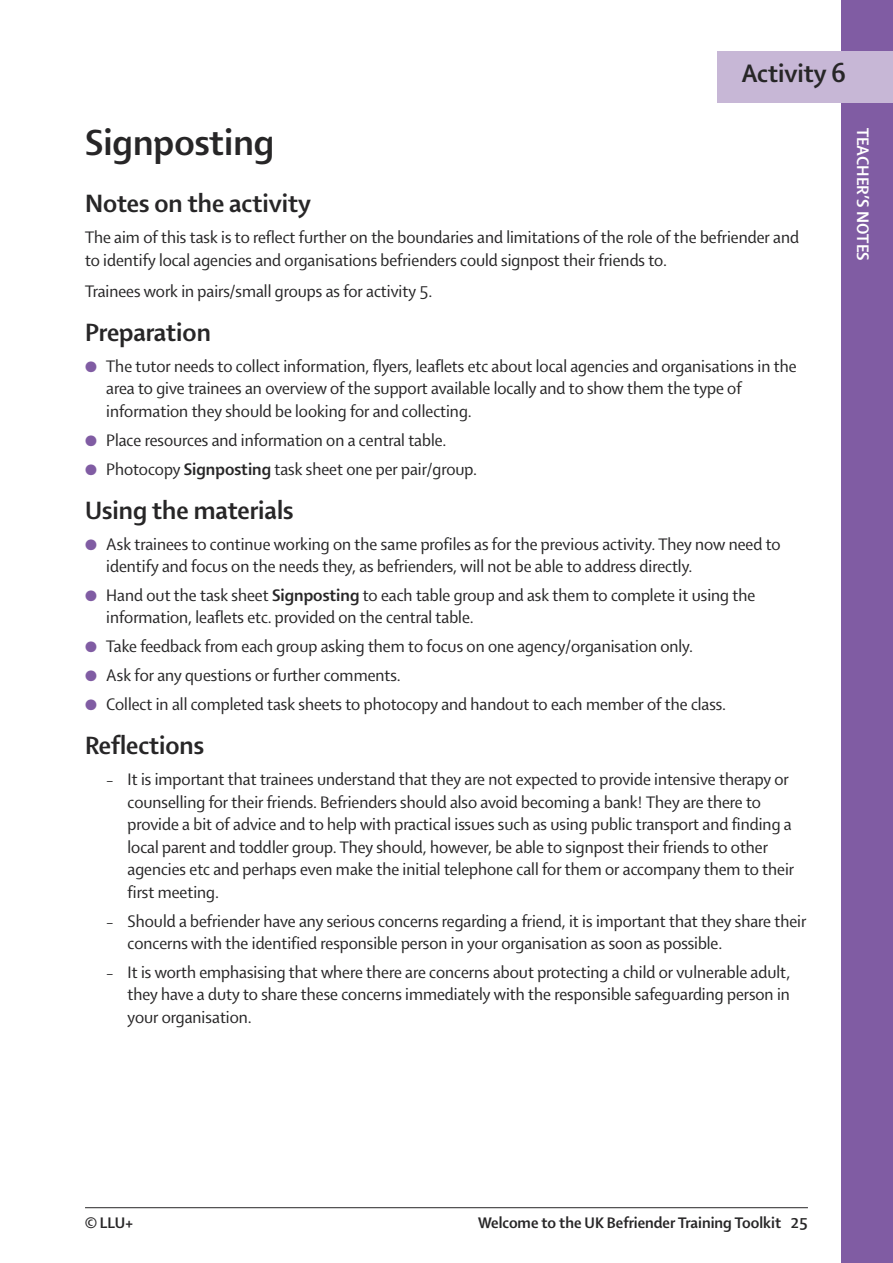
<style>
.page{position:relative;width:893px;height:1263px;background:#fff}
.page>*{position:absolute;margin:0;border:0;box-sizing:border-box;transform-origin:0 0}
.t1{font:39px "Shaker RB";color:#272627}
.t2{font:27px "Shaker RB";color:#272627}
.t3{font:18px/22.5px "Shaker R";color:#272627}
.t4{font:18px "Shaker RB";color:#fff}
.t5{font:16.5px "Shaker RB";color:#272627}
.s1{color:#805ca3}
.s2{font-family:"Shaker RB"}
.s3{font-size:15px}
</style>
<div class="page">
<hr style="left:85px;top:1207px;width:723px;height:1px;background:#272627">
<div style="left:842px;top:0;width:51px;height:1263px;background:#805ca3"></div>
<div style="left:718px;top:51px;width:175px;height:51px;background:#c7b7d6"></div>
<h2 class="t2" style="left:741px;top:65px;width:106px">Activity 6</h2>
<h1 class="t1" style="left:85px;top:130px;width:191px">Signposting</h1>
<h2 class="t2" style="left:85px;top:195px;width:227px">Notes on the activity</h2>
<p class="t3" style="left:85px;top:228px;width:715px">The aim of this task is to reflect further on the boundaries and limitations of the role of the befriender and to identify local agencies and organisations befrienders could signpost their friends to.</p>
<p class="t3" style="left:85px;top:282px;width:349px">Trainees work in pairs/small groups as for activity 5.</p>
<h2 class="t2" style="left:85px;top:323px;width:127px">Preparation</h2>
<p class="t3" style="left:106px;top:357px;width:692px;text-indent:-21px"><span class="s1">●</span> The tutor needs to collect information, flyers, leaflets etc about local agencies and organisations in the area to give trainees an overview of the support available locally and to show them the type of information they should be looking for and collecting.</p>
<p class="t3" style="left:85px;top:431px;width:363px"><span class="s1">●</span> Place resources and information on a central table.</p>
<p class="t3" style="left:85px;top:460px;width:394px"><span class="s1">●</span> Photocopy <span class="s2">Signposting</span> task sheet one per pair/group.</p>
<h2 class="t2" style="left:85px;top:501px;width:210px">Using the materials</h2>
<p class="t3" style="left:106px;top:535px;width:676px;text-indent:-21px"><span class="s1">●</span> Ask trainees to continue working on the same profiles as for the previous activity. They now need to identify and focus on the needs they, as befrienders, will not be able to address directly.</p>
<p class="t3" style="left:106px;top:586px;width:650px;text-indent:-21px"><span class="s1">●</span> Hand out the task sheet <span class="s2">Signposting</span> to each table group and ask them to complete it using the information, leaflets etc. provided on the central table.</p>
<p class="t3" style="left:85px;top:637px;width:610px"><span class="s1">●</span> Take feedback from each group asking them to focus on one agency/organisation only.</p>
<p class="t3" style="left:85px;top:666px;width:317px"><span class="s1">●</span> Ask for any questions or further comments.</p>
<p class="t3" style="left:85px;top:695px;width:643px"><span class="s1">●</span> Collect in all completed task sheets to photocopy and handout to each member of the class.</p>
<h2 class="t2" style="left:85px;top:737px;width:121px">Reflections</h2>
<p class="t3" style="left:128px;top:770px;width:668px;text-indent:-21px"><span class="s3">–</span> It is important that trainees understand that they are not expected to provide intensive therapy or counselling for their friends. Befrienders should also avoid becoming a bank! They are there to provide a bit of advice and to help with practical issues such as using public transport and finding a local parent and toddler group. They should, however, be able to signpost their friends to other agencies etc and perhaps even make the initial telephone call for them or accompany them to their first meeting.</p>
<p class="t3" style="left:128px;top:911px;width:680px;text-indent:-21px"><span class="s3">–</span> Should a befriender have any serious concerns regarding a friend, it is important that they share their concerns with the identified responsible person in your organisation as soon as possible.</p>
<p class="t3" style="left:128px;top:963px;width:664px;text-align:justify;text-indent:-21px"><span class="s3">–</span> It is worth emphasising that where there are concerns about protecting a child or vulnerable adult, they have a duty to share these concerns immediately with the responsible safeguarding person in your organisation.</p>
<p class="t4" style="left:869px;top:128px;width:135px;rotate:90deg">TEACHER’S NOTES</p>
<p class="t5" style="left:85px;top:1217px;width:50px">© LLU+</p>
<p class="t5" style="left:478px;top:1218px;width:331px">Welcome to the UK Befriender Training Toolkit 25</p>
</div>
